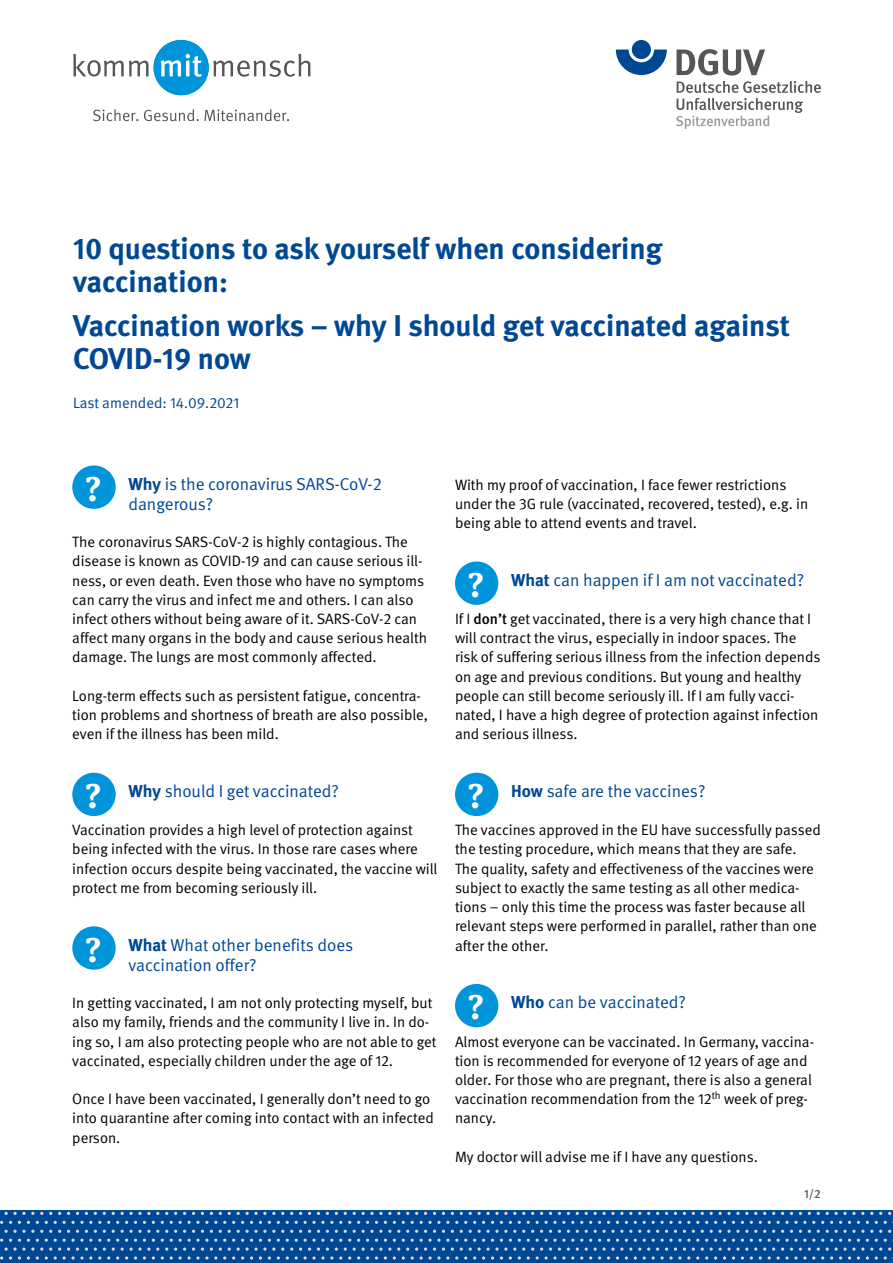
<style>
.page{position:relative;width:893px;height:1263px;background:#fff}
.page>*{position:absolute;margin:0;border:0;box-sizing:border-box;transform-origin:0 0}
.t1{font:700 34.5px "DGUV Meta Serif";color:#fff}
.Überschriften_H1_ohne_Zahl{font:700 30px/33px "DGUV Meta";color:#004893}
.Überschriften_H2_ohne_Zahl{font:17.25px/20.2px "DGUV Meta";color:#004893}
.Fließtext_FT{font:15px/19.2px "DGUV Meta";color:#000}
.Überschriften_H2_ohne_Zahl-2{font:15px/19.2px "DGUV Meta";color:#000}
.Fließtext_FT-2{font:15px "DGUV Meta";color:#004893}
.t2{font:500 12px "DGUV Meta";color:#565655}
.s1{font-weight:700}
.s2{font-weight:500}
</style>
<div class="page">
<div style="left:0;top:1211px;width:893px;height:52px;background:#004893"></div>
<svg style="left:121px;top:1212px;width:29px;height:3px"></svg>
<svg style="left:237px;top:1212px;width:38px;height:3px"></svg>
<svg style="left:353px;top:1212px;width:38px;height:3px"></svg>
<svg style="left:478px;top:1212px;width:29px;height:3px"></svg>
<svg style="left:594px;top:1212px;width:29px;height:3px"></svg>
<svg style="left:710px;top:1212px;width:29px;height:3px"></svg>
<svg style="left:826px;top:1212px;width:38px;height:3px"></svg>
<svg style="left:179px;top:1221px;width:38px;height:3px"></svg>
<svg style="left:295px;top:1221px;width:38px;height:3px"></svg>
<svg style="left:420px;top:1221px;width:29px;height:3px"></svg>
<svg style="left:536px;top:1221px;width:29px;height:3px"></svg>
<svg style="left:652px;top:1221px;width:29px;height:3px"></svg>
<svg style="left:768px;top:1221px;width:38px;height:3px"></svg>
<svg style="left:884px;top:1221px;width:9px;height:3px"></svg>
<svg style="left:339px;top:1230px;width:554px;height:29px"></svg>
<svg style="left:5px;top:1212px;width:29px;height:3px"></svg>
<svg style="left:63px;top:1221px;width:29px;height:3px"></svg>
<svg style="left:0;top:1230px;width:338px;height:29px"></svg>
<div style="left:154px;top:40px;width:55px;height:55px;background:#0095db;border-radius:50%"></div>
<svg style="left:73px;top:54px;width:76px;height:23px"></svg>
<svg style="left:161px;top:54px;width:41px;height:23px"></svg>
<svg style="left:213px;top:54px;width:97px;height:23px"></svg>
<svg style="left:93px;top:109px;width:45px;height:12px"></svg>
<svg style="left:144px;top:109px;width:145px;height:12px"></svg>
<div style="left:72px;top:465px;width:44px;height:44px;background:#0095db;border-radius:50%"></div>
<div style="left:72px;top:773px;width:44px;height:43px;background:#0095db;border-radius:50%"></div>
<div style="left:72px;top:926px;width:44px;height:44px;background:#0095db;border-radius:50%"></div>
<div style="left:455px;top:561px;width:43px;height:44px;background:#0095db;border-radius:50%"></div>
<div style="left:455px;top:773px;width:43px;height:43px;background:#0095db;border-radius:50%"></div>
<div style="left:455px;top:984px;width:43px;height:43px;background:#0095db;border-radius:50%"></div>
<svg style="left:616px;top:50px;width:51px;height:25px"></svg>
<div style="left:632px;top:40px;width:19px;height:19px;background:#004893;border-radius:50%"></div>
<svg style="left:676px;top:49px;width:145px;height:80px"></svg>
<h1 class="Überschriften_H1_ohne_Zahl" style="left:73px;top:233px;width:591px">10 questions to ask yourself when considering vaccination:</h1>
<h1 class="Überschriften_H1_ohne_Zahl" style="left:73px;top:310px;width:718px">Vaccination works – why I should get vaccinated against<br>COVID-19 now</h1>
<p class="Fließtext_FT-2" style="left:73px;top:394px;width:168px">Last amended: 14.09.2021</p>
<h1 class="t1" style="left:85px;top:468px;width:18px">?</h1>
<h2 class="Überschriften_H2_ohne_Zahl" style="left:128px;top:474px;width:255px"><span class="s1">Why</span> is the coronavirus SARS-CoV-2 dangerous?</h2>
<p class="Fließtext_FT" style="left:72px;top:533px;width:356px">The coronavirus SARS-CoV-2 is highly contagious. The disease is known as COVID-19 and can cause serious ill&shy;ness, or even death. Even those who have no symptoms can carry the virus and infect me and others. I can also infect others without being aware of it. SARS-CoV-2 can affect many organs in the body and cause serious health damage. The lungs are most commonly affected.</p>
<p class="Fließtext_FT" style="left:72px;top:686px;width:357px">Long-term effects such as persistent fatigue, concentra&shy;tion problems and shortness of breath are also possible, even if the illness has been mild.</p>
<h1 class="t1" style="left:85px;top:775px;width:18px">?</h1>
<h2 class="Überschriften_H2_ohne_Zahl" style="left:128px;top:781px;width:212px"><span class="s1">Why</span> should I get vaccinated?</h2>
<p class="Fließtext_FT" style="left:72px;top:821px;width:367px">Vaccination provides a high level of protection against being infected with the virus. In those rare cases where infection occurs despite being vaccinated, the vaccine will protect me from becoming seriously ill.</p>
<h1 class="t1" style="left:85px;top:928px;width:18px">?</h1>
<h2 class="Überschriften_H2_ohne_Zahl" style="left:128px;top:935px;width:226px"><span class="s1">What</span> What other benefits does vaccination offer?</h2>
<h2 class="Überschriften_H2_ohne_Zahl-2" style="left:72px;top:994px;width:366px">In getting vaccinated, I am not only protecting myself, but also my family, friends and the community I live in. In do&shy;ing so, I am also protecting people who are not able to get vaccinated, especially children under the age of 12.</h2>
<p class="Fließtext_FT" style="left:72px;top:1090px;width:363px">Once I have been vaccinated, I generally don’t need to go into quarantine after coming into contact with an infected person.</p>
<p class="Fließtext_FT" style="left:455px;top:475px;width:355px">With my proof of vaccination, I face fewer restrictions under the 3G rule (vaccinated, recovered, tested), e.g. in being able to attend events and travel.</p>
<h1 class="t1" style="left:468px;top:564px;width:18px">?</h1>
<h2 class="Überschriften_H2_ohne_Zahl" style="left:511px;top:570px;width:294px"><span class="s1">What</span> can happen if I am not vaccinated?</h2>
<p class="Fließtext_FT" style="left:455px;top:610px;width:367px">If I <span class="s2">don’t</span> get vaccinated, there is a very high chance that I will contract the virus, especially in indoor spaces. The risk of suffering serious illness from the infection depends on age and previous conditions. But young and healthy people can still become seriously ill. If I am fully vacci&shy;nated, I have a high degree of protection against infection and serious illness.</p>
<h1 class="t1" style="left:468px;top:775px;width:18px">?</h1>
<h2 class="Überschriften_H2_ohne_Zahl" style="left:511px;top:781px;width:196px"><span class="s1">How</span> safe are the vaccines?</h2>
<p class="Fließtext_FT" style="left:455px;top:821px;width:367px">The vaccines approved in the EU have successfully passed the testing procedure, which means that they are safe.<br>The quality, safety and effectiveness of the vaccines were subject to exactly the same testing as all other medica&shy;tions – only this time the process was faster because all relevant steps were performed in parallel, rather than one after the other.</p>
<h1 class="t1" style="left:468px;top:986px;width:18px">?</h1>
<h2 class="Überschriften_H2_ohne_Zahl" style="left:511px;top:992px;width:176px"><span class="s1">Who</span> can be vaccinated?</h2>
<p class="Fließtext_FT" style="left:455px;top:1032px;width:361px">Almost everyone can be vaccinated. In Germany, vaccina&shy;tion is recommended for everyone of 12 years of age and older. For those who are pregnant, there is also a general vaccination recommendation from the 12<sup>th</sup> week of preg&shy;nancy.</p>
<p class="Fließtext_FT" style="left:455px;top:1147px;width:304px">My doctor will advise me if I have any questions.</p>
<p class="t2" style="left:804px;top:1186px;width:18px">1/2</p>
</div>
